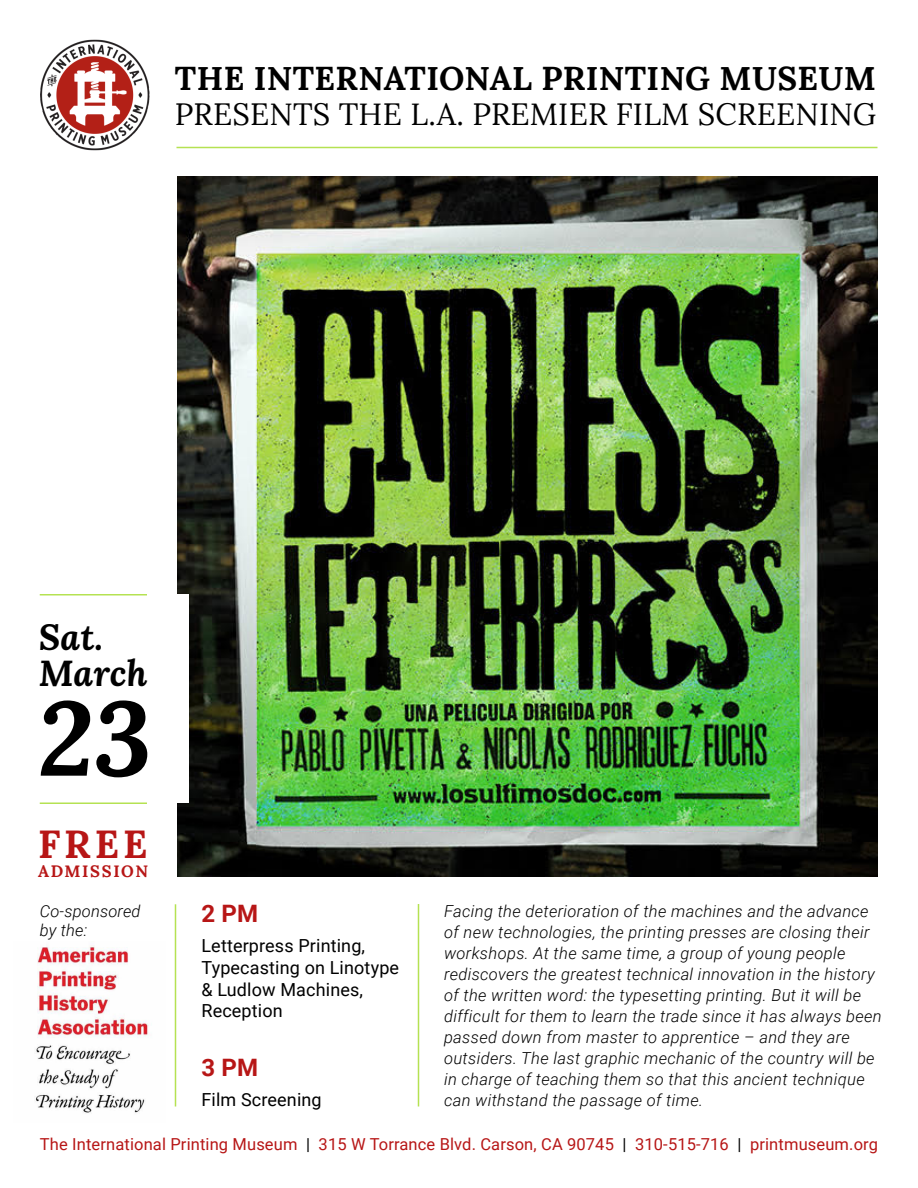
<style>
.page{position:relative;width:918px;height:1188px;background:#fff}
.page>*{position:absolute;margin:0;border:0;box-sizing:border-box;transform-origin:0 0}
.t1{font:italic 700 105px "Lora";color:#000}
.t2{font:700 39px "Lora";color:#b71616}
.t3{font:italic 700 36px/36px "Lora";letter-spacing:.005em;color:#000}
.t4{font:700 33px "Lora";letter-spacing:.01em;color:#000}
.t5{font:30.75px "Lora";letter-spacing:.005em;color:#000}
.t6{font:700 24px "Roboto";color:#b71616}
.t7{font:18px/21.6px "Roboto";letter-spacing:.01em;color:#000}
.t8{font:italic 300 16.5px/21px "Roboto";letter-spacing:.02em;color:#000}
.t9{font:16.5px "Roboto";letter-spacing:.01em;color:#b71616}
.t10{font:700 16.5px "Lora";letter-spacing:.1em;color:#b71616}
.s1{color:#000}
</style>
<div class="page">
<img style="left:40px;top:40px;width:110px;height:110px">
<img style="left:177px;top:176px;width:701px;height:701px">
<hr style="left:175px;top:904px;width:1px;height:203px;background:#b5e252">
<hr style="left:418px;top:904px;width:1px;height:203px;background:#b5e252">
<div style="left:0;top:595px;width:189px;height:208px;background:#fff"></div>
<hr style="left:40px;top:802px;width:107px;height:2px;background:#b5e252">
<hr style="left:40px;top:594px;width:107px;height:2px;background:#b5e252">
<hr style="left:176px;top:147px;width:701px;height:1px;background:#b5e252">
<img style="left:36px;top:946px;width:113px;height:167px">
<h3 class="t4" style="left:175px;top:51px;width:703px">THE INTERNATIONAL PRINTING MUSEUM</h3>
<h3 class="t5" style="left:175px;top:91px;width:703px">PRESENTS THE L.A. PREMIER FILM SCREENING</h3>
<h3 class="t3" style="left:39px;top:618px;width:110px">Sat.<br>March</h3>
<h1 class="t1" style="left:39px;top:663px;width:114px">23</h1>
<h2 class="t2" style="left:38px;top:811px;width:111px">FREE</h2>
<p class="t10" style="left:38px;top:857px;width:112px">ADMISSION</p>
<p class="t8" style="left:40px;top:901px;width:102px;line-height:19.5px">Co-sponsored by the:</p>
<h3 class="t6" style="left:201px;top:897px;width:58px">2 PM</h3>
<p class="t7" style="left:201px;top:935px;width:199px">Letterpress Printing,<br>Typecasting on Linotype &amp; Ludlow Machines,<br>Reception</p>
<h3 class="t6" style="left:201px;top:1050px;width:58px">3 PM</h3>
<p class="t7" style="left:201px;top:1088px;width:122px">Film Screening</p>
<p class="t8" style="left:444px;top:900px;width:439px">Facing the deterioration of the machines and the advance of new technologies, the printing presses are closing their workshops. At the same time, a group of young people rediscovers the greatest technical innovation in the history of the written word: the typesetting printing. But it will be difficult for them to learn the trade since it has always been passed down from master to apprentice – and they are outsiders. The last graphic mechanic of the country will be in charge of teaching them so that this ancient technique can withstand the passage of time.</p>
<p class="t9" style="left:40px;top:1133px;width:840px">The International Printing Museum <span class="s1">|</span> 315 W Torrance Blvd. Carson, CA 90745 <span class="s1">|</span> 310-515-716 <span class="s1">|</span> printmuseum.org</p>
</div>
